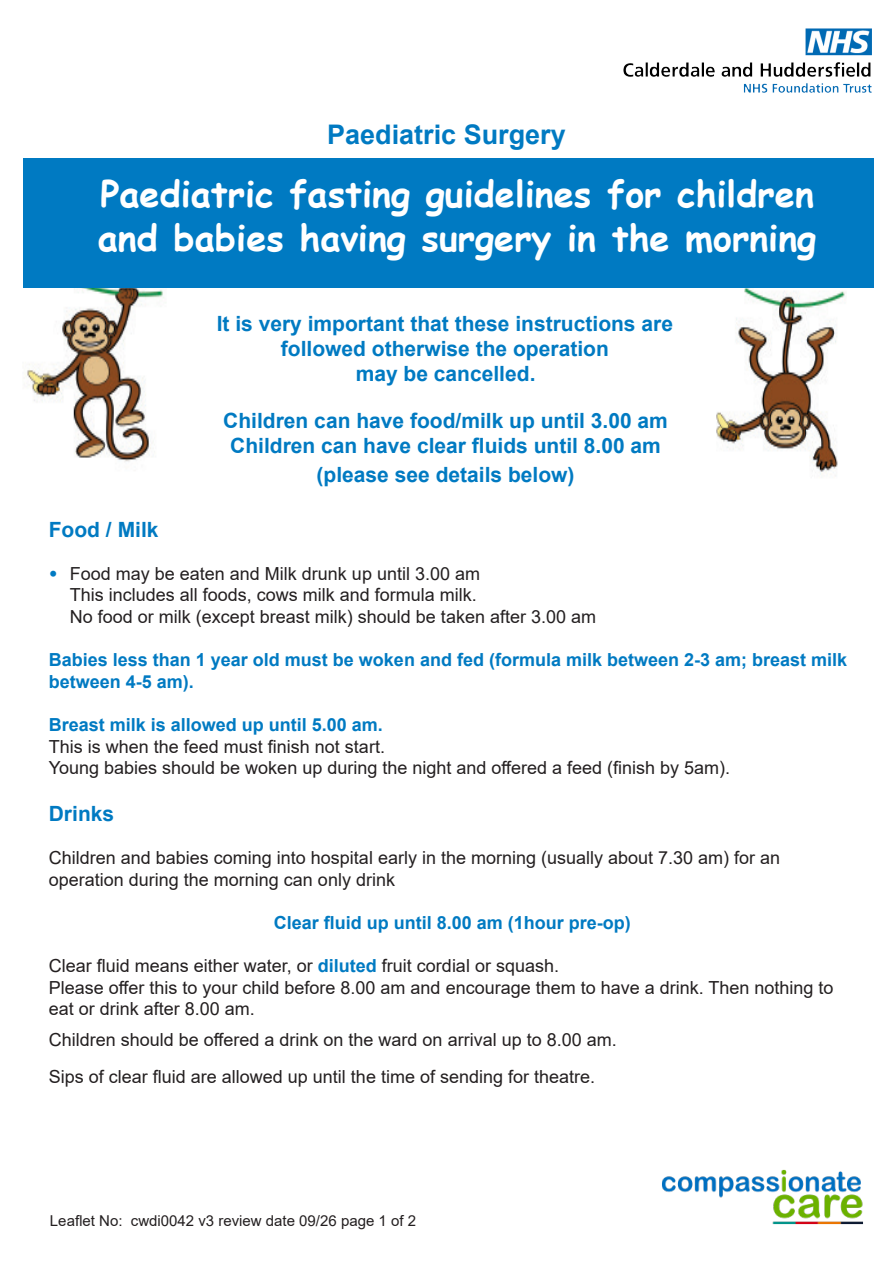
<style>
.page{position:relative;width:893px;height:1263px;background:#fff}
.page>*{position:absolute;margin:0;border:0;box-sizing:border-box;transform-origin:0 0}
.t1{font:700 36px/43.2px "Comic Sans MS";color:#fff}
.t2{font:700 27px "Arial";color:#007ac2}
.t3{font:700 21px/25.2px "Arial";color:#007ac2;text-align:center}
.t4{font:18px/21.6px "Arial";color:#231f20}
.t5{font:700 18px/21.6px "Arial";color:#007ac2}
.t6{font:15px "Arial";color:#231f20}
.s1{font-weight:900;color:#007ac2}
.s2{font-weight:700;color:#007ac2}
</style>
<div class="page">
<img style="left:708px;top:287px;width:148px;height:189px">
<img style="left:23px;top:287px;width:153px;height:175px">
<div style="left:23px;top:158px;width:851px;height:129px;background:#007ac2"></div>
<img style="left:662px;top:1169px;width:201px;height:56px">
<img style="left:623px;top:28px;width:249px;height:64px">
<p class="t2" style="left:327px;top:115px;width:240px">Paediatric Surgery</p>
<p class="t1" style="left:98px;top:171px;width:720px">Paediatric fasting guidelines for children and babies having surgery in the morning</p>
<p class="t3" style="left:217px;top:311px;width:458px">It is very important that these instructions are followed otherwise the operation</p>
<p class="t3" style="left:356px;top:362px;width:181px">may be cancelled.</p>
<p class="t3" style="left:223px;top:408px;width:446px">Children can have food/milk up until 3.00 am<br>Children can have clear fluids until 8.00 am</p>
<p class="t3" style="left:317px;top:463px;width:259px">(please see details below)</p>
<p class="t3" style="left:49px;top:517px;width:111px">Food / Milk</p>
<p class="t4" style="left:49px;top:562px;width:433px"><span class="s1">•</span> Food may be eaten and Milk drunk up until 3.00 am</p>
<p class="t4" style="left:70px;top:584px;width:409px">This includes all foods, cows milk and formula milk.</p>
<p class="t4" style="left:70px;top:606px;width:528px">No food or milk (except breast milk) should be taken after 3.00 am</p>
<p class="t5" style="left:49px;top:649px;width:800px">Babies less than 1 year old must be woken and fed (formula milk between 2-3 am; breast milk between 4-5 am).</p>
<p class="t5" style="left:49px;top:714px;width:336px">Breast milk is allowed up until 5.00 am.</p>
<p class="t4" style="left:49px;top:735px;width:338px">This is when the feed must finish not start.</p>
<p class="t4" style="left:49px;top:757px;width:683px">Young babies should be woken up during the night and offered a feed (finish by 5am).</p>
<p class="t3" style="left:49px;top:801px;width:67px">Drinks</p>
<p class="t4" style="left:49px;top:847px;width:733px">Children and babies coming into hospital early in the morning (usually about 7.30 am) for an operation during the morning can only drink</p>
<p class="t5" style="left:274px;top:912px;width:359px">Clear fluid up until 8.00 am (1hour pre-op)</p>
<p class="t4" style="left:49px;top:955px;width:512px">Clear fluid means either water, or <span class="s2">diluted</span> fruit cordial or squash.</p>
<p class="t4" style="left:49px;top:976px;width:786px">Please offer this to your child before 8.00 am and encourage them to have a drink. Then nothing to eat or drink after 8.00 am.</p>
<p class="t4" style="left:49px;top:1029px;width:569px">Children should be offered a drink on the ward on arrival up to 8.00 am.</p>
<p class="t4" style="left:49px;top:1065px;width:548px">Sips of clear fluid are allowed up until the time of sending for theatre.</p>
<p class="t6" style="left:50px;top:1211px;width:368px">Leaflet No: cwdi0042 v3 review date 09/26 page 1 of 2</p>
</div>
